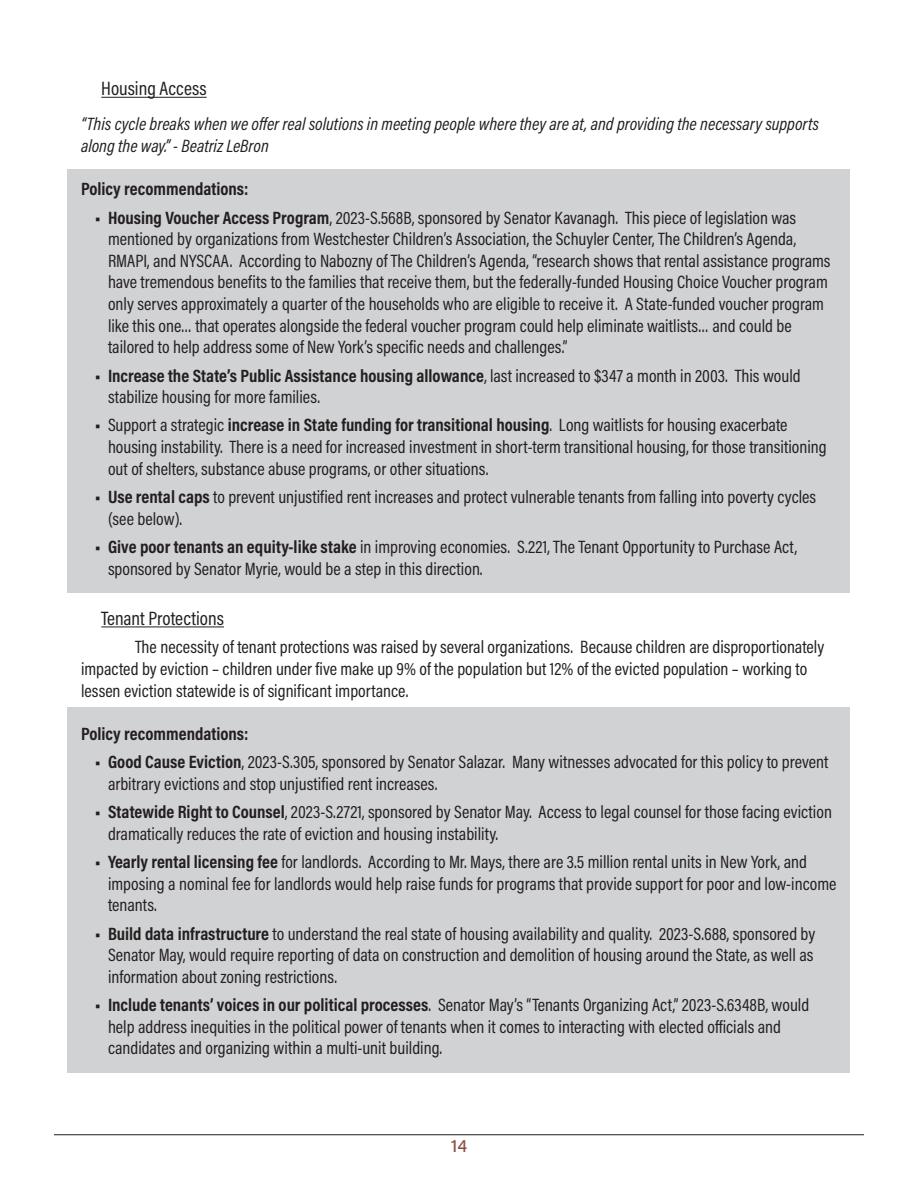
<style>
.page{position:relative;width:918px;height:1188px;background:#fff}
.page>*{position:absolute;margin:0;border:0;box-sizing:border-box;transform-origin:0 0}
.t1{font:19.5px "Acumin Pro Cond";color:#231f20}
.t2{font:18px/21.6px "Acumin Pro Cond";color:#231f20}
.t3{font:italic 18px/21.6px "Acumin Pro Cond";color:#231f20}
.t4{font:700 18px "Acumin Pro Cond";color:#231f20}
.t5{font:500 18px "Acumin Pro";color:#8c4f46}
.s1{font-family:"Acumin Pro"}
.s2{font-weight:700}
</style>
<div class="page">
<hr style="left:54px;top:1134px;width:810px;height:1px;background:#231f20">
<hr style="left:101px;top:97px;width:106px;height:1px;background:#231f20">
<div style="left:68px;top:169px;width:782px;height:45px;background:#d1d2d4"></div>
<div style="left:68px;top:197px;width:782px;height:174px;background:#d1d2d4"></div>
<div style="left:68px;top:355px;width:782px;height:66px;background:#d1d2d4"></div>
<div style="left:68px;top:405px;width:782px;height:88px;background:#d1d2d4"></div>
<div style="left:68px;top:476px;width:782px;height:67px;background:#d1d2d4"></div>
<div style="left:68px;top:526px;width:782px;height:67px;background:#d1d2d4"></div>
<hr style="left:101px;top:626px;width:123px;height:1px;background:#231f20">
<div style="left:68px;top:708px;width:782px;height:100px;background:#d1d2d4"></div>
<div style="left:68px;top:808px;width:782px;height:121px;background:#d1d2d4"></div>
<div style="left:68px;top:879px;width:782px;height:122px;background:#d1d2d4"></div>
<div style="left:68px;top:951px;width:782px;height:122px;background:#d1d2d4"></div>
<p class="t1" style="left:101px;top:76px;width:107px">Housing Access</p>
<p class="t3" style="left:81px;top:113px;width:740px">“This cycle breaks when we offer real solutions in meeting people where they are at, and providing the necessary supports along the way.” - Beatriz LeBron</p>
<p class="t4" style="left:81px;top:177px;width:169px">Policy recommendations:</p>
<p class="t2" style="left:108px;top:206px;width:724px;text-indent:-14px"><span class="s1">•</span> <span class="s2">Housing Voucher Access Program</span>, 2023-S.568B, sponsored by Senator Kavanagh. This piece of legislation was mentioned by organizations from Westchester Children’s Association, the Schuyler Center, The Children’s Agenda, RMAPI, and NYSCAA. According to Nabozny of The Children’s Agenda, “research shows that rental assistance programs have tremendous benefits to the families that receive them, but the federally-funded Housing Choice Voucher program only serves approximately a quarter of the households who are eligible to receive it. A State-funded voucher program like this one… that operates alongside the federal voucher program could help eliminate waitlists… and could be tailored to help address some of New York’s specific needs and challenges.”</p>
<p class="t2" style="left:108px;top:364px;width:694px;text-indent:-14px"><span class="s1">•</span> <span class="s2">Increase the State’s Public Assistance housing allowance</span>, last increased to $347 a month in 2003. This would stabilize housing for more families.</p>
<p class="t2" style="left:108px;top:414px;width:720px;text-indent:-14px"><span class="s1">•</span> Support a strategic <span class="s2">increase in State funding for transitional housing</span>. Long waitlists for housing exacerbate housing instability. There is a need for increased investment in short-term transitional housing, for those transitioning out of shelters, substance abuse programs, or other situations.</p>
<p class="t2" style="left:108px;top:486px;width:710px;text-indent:-14px"><span class="s1">•</span> <span class="s2">Use rental caps</span> to prevent unjustified rent increases and protect vulnerable tenants from falling into poverty cycles (see below).</p>
<p class="t2" style="left:108px;top:536px;width:691px;text-indent:-14px"><span class="s1">•</span> <span class="s2">Give poor tenants an equity-like stake</span> in improving economies. S.221, The Tenant Opportunity to Purchase Act, sponsored by Senator Myrie, would be a step in this direction.</p>
<p class="t1" style="left:101px;top:606px;width:124px">Tenant Protections</p>
<p class="t2" style="left:81px;top:636px;width:745px;text-indent:54px">The necessity of tenant protections was raised by several organizations. Because children are disproportionately impacted by eviction – children under five make up 9% of the population but 12% of the evicted population – working to lessen eviction statewide is of significant importance.</p>
<p class="t4" style="left:81px;top:722px;width:169px">Policy recommendations:</p>
<p class="t2" style="left:108px;top:751px;width:722px;text-indent:-14px"><span class="s1">•</span> <span class="s2">Good Cause Eviction</span>, 2023-S.305, sponsored by Senator Salazar. Many witnesses advocated for this policy to prevent arbitrary evictions and stop unjustified rent increases.</p>
<p class="t2" style="left:108px;top:801px;width:725px;text-indent:-14px"><span class="s1">•</span> <span class="s2">Statewide Right to Counsel</span>, 2023-S.2721, sponsored by Senator May. Access to legal counsel for those facing eviction dramatically reduces the rate of eviction and housing instability.</p>
<p class="t2" style="left:108px;top:851px;width:730px;text-indent:-14px"><span class="s1">•</span> <span class="s2">Yearly rental licensing fee</span> for landlords. According to Mr. Mays, there are 3.5 million rental units in New York, and imposing a nominal fee for landlords would help raise funds for programs that provide support for poor and low-income tenants.</p>
<p class="t2" style="left:108px;top:922px;width:709px;text-align:justify;text-indent:-14px"><span class="s1">•</span> <span class="s2">Build data infrastructure</span> to understand the real state of housing availability and quality. 2023-S.688, sponsored by Senator May, would require reporting of data on construction and demolition of housing around the State, as well as information about zoning restrictions.</p>
<p class="t2" style="left:108px;top:994px;width:703px;text-indent:-14px"><span class="s1">•</span> <span class="s2">Include tenants’ voices in our political processes</span>. Senator May’s “Tenants Organizing Act,” 2023-S.6348B, would help address inequities in the political power of tenants when it comes to interacting with elected officials and candidates and organizing within a multi-unit building.</p>
<p class="t5" style="left:451px;top:1133px;width:18px">14</p>
</div>
